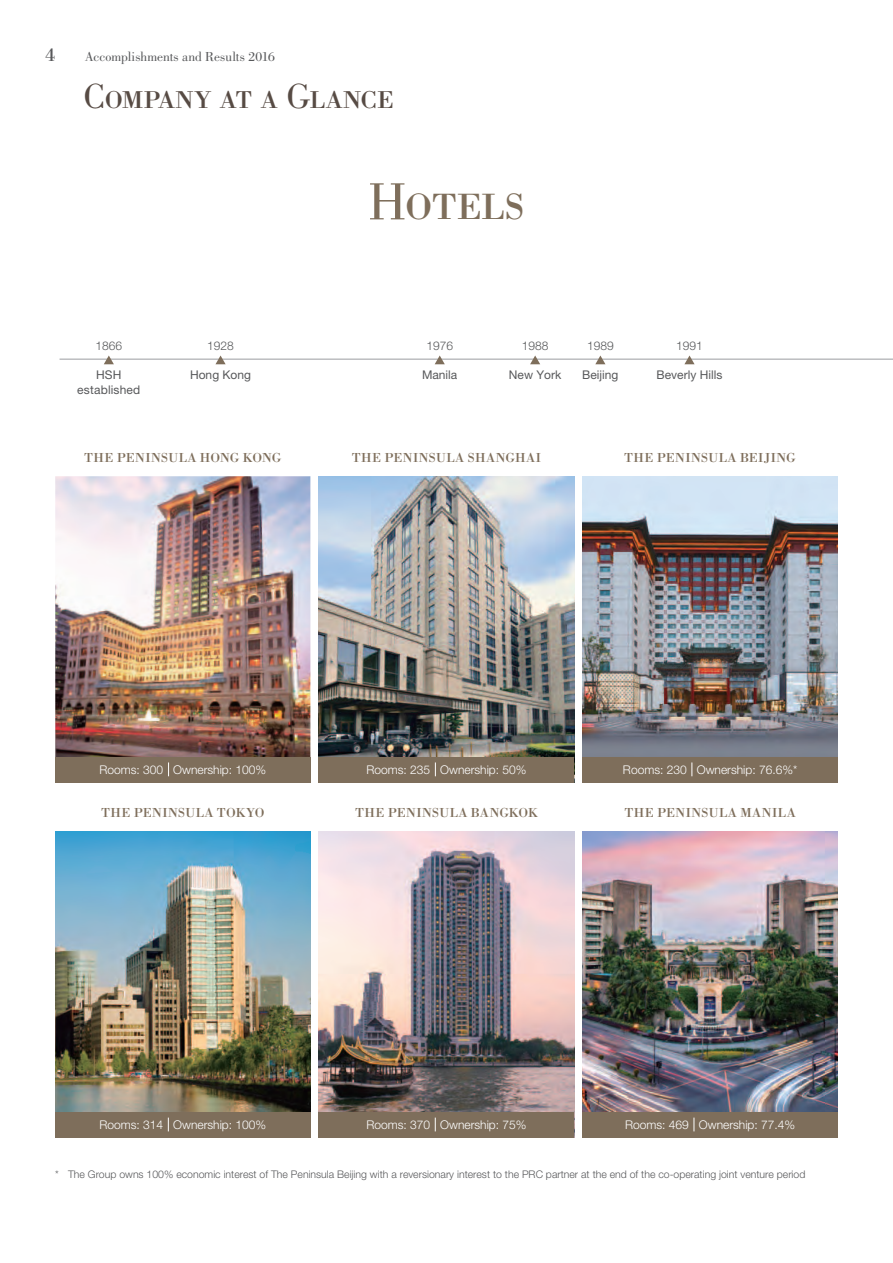
<style>
.page{position:relative;width:893px;height:1263px;background:#fff}
.page>*{position:absolute;margin:0;border:0;box-sizing:border-box;transform-origin:0 0}
.t1{font:37.8px "Bodoni";letter-spacing:-.01em;color:#7e6e5b}
.t2{font:25.2px "Bodoni";letter-spacing:-.005em;color:#574b44}
.t3{font:19.5px "Bodoni";color:#57585a}
.t4{font:13.5px "Bodoni";letter-spacing:.025em;color:#7e6e5b}
.t5{font:13.5px "Bodoni";letter-spacing:-.005em;color:#57585a}
.t6{font:13.5px "Bodoni";letter-spacing:.005em;color:#7e6e5b}
.t7{font:300 12px "Helvetica Neue";color:#fff}
.t8{font:12px/15px "Helvetica Neue";color:#57585a;text-align:center}
.t9{font:300 12px "Helvetica Neue";color:#57585a}
.t10{font:300 10.5px "Helvetica Neue";color:#57585a}
.s1{font-size:36px}
.s2{font-size:54px}
</style>
<div class="page">
<img style="left:55px;top:831px;width:255px;height:281px">
<img style="left:319px;top:831px;width:255px;height:281px">
<img style="left:583px;top:831px;width:255px;height:281px">
<img style="left:55px;top:476px;width:255px;height:281px">
<img style="left:319px;top:476px;width:255px;height:281px">
<img style="left:582px;top:476px;width:256px;height:300px">
<div style="left:55px;top:757px;width:255px;height:25px;background:#7e6e5b"></div>
<div style="left:55px;top:1112px;width:255px;height:25px;background:#7e6e5b"></div>
<div style="left:319px;top:757px;width:255px;height:25px;background:#7e6e5b"></div>
<div style="left:319px;top:1112px;width:255px;height:25px;background:#7e6e5b"></div>
<div style="left:583px;top:757px;width:255px;height:25px;background:#7e6e5b"></div>
<div style="left:583px;top:1112px;width:255px;height:25px;background:#7e6e5b"></div>
<svg style="left:168px;top:762px;width:1px;height:14px"></svg>
<svg style="left:435px;top:762px;width:1px;height:14px"></svg>
<svg style="left:691px;top:762px;width:1px;height:14px"></svg>
<svg style="left:168px;top:1117px;width:1px;height:14px"></svg>
<svg style="left:435px;top:1117px;width:1px;height:14px"></svg>
<svg style="left:694px;top:1117px;width:1px;height:14px"></svg>
<hr style="left:60px;top:358px;width:833px;height:2px;background:#bcbdc0">
<svg style="left:104px;top:355px;width:10px;height:9px"></svg>
<svg style="left:215px;top:355px;width:11px;height:9px"></svg>
<svg style="left:435px;top:355px;width:10px;height:9px"></svg>
<svg style="left:530px;top:355px;width:10px;height:9px"></svg>
<svg style="left:595px;top:355px;width:10px;height:9px"></svg>
<svg style="left:684px;top:355px;width:11px;height:9px"></svg>
<p class="t3" style="left:46px;top:43px;width:11px">4</p>
<p class="t5" style="left:85px;top:49px;width:192px">Accomplishments and Results 2016</p>
<h2 class="t2" style="left:83px;top:84px;width:312px"><span class="s1">C</span>OMPANY AT A <span class="s1">G</span>LANCE</h2>
<p class="t1" style="left:368px;top:184px;width:159px"><span class="s2">H</span>OTELS</p>
<p class="t9" style="left:95px;top:339px;width:28px">1866</p>
<p class="t9" style="left:207px;top:339px;width:28px">1928</p>
<p class="t9" style="left:426px;top:339px;width:28px">1976</p>
<p class="t9" style="left:522px;top:339px;width:28px">1988</p>
<p class="t9" style="left:587px;top:339px;width:28px">1989</p>
<p class="t9" style="left:676px;top:339px;width:28px">1991</p>
<p class="t8" style="left:77px;top:367px;width:65px">HSH established</p>
<p class="t8" style="left:190px;top:367px;width:62px">Hong Kong</p>
<p class="t8" style="left:422px;top:367px;width:37px">Manila</p>
<p class="t8" style="left:509px;top:367px;width:54px">New York</p>
<p class="t8" style="left:582px;top:367px;width:38px">Beijing</p>
<p class="t8" style="left:657px;top:367px;width:67px">Beverly Hills</p>
<p class="t6" style="left:84px;top:449px;width:199px">THE PENINSULA HONG KONG</p>
<p class="t4" style="left:352px;top:449px;width:191px">THE PENINSULA SHANGHAI</p>
<p class="t4" style="left:624px;top:449px;width:173px">THE PENINSULA BEIJING</p>
<p class="t7" style="left:99px;top:762px;width:168px">Rooms: 300 Ownership: 100%</p>
<p class="t7" style="left:366px;top:762px;width:162px">Rooms: 235 Ownership: 50%</p>
<p class="t7" style="left:623px;top:762px;width:176px">Rooms: 230 Ownership: 76.6%*</p>
<p class="t4" style="left:101px;top:804px;width:165px">THE PENINSULA TOKYO</p>
<p class="t4" style="left:355px;top:804px;width:184px">THE PENINSULA BANGKOK</p>
<p class="t4" style="left:624px;top:804px;width:173px">THE PENINSULA MANILA</p>
<p class="t7" style="left:99px;top:1117px;width:168px">Rooms: 314 Ownership: 100%</p>
<p class="t7" style="left:366px;top:1117px;width:162px">Rooms: 370 Ownership: 75%</p>
<p class="t7" style="left:625px;top:1117px;width:172px">Rooms: 469 Ownership: 77.4%</p>
<p class="t10" style="left:55px;top:1168px;width:752px">* The Group owns 100% economic interest of The Peninsula Beijing with a reversionary interest to the PRC partner at the end of the co-operating joint venture period</p>
</div>
